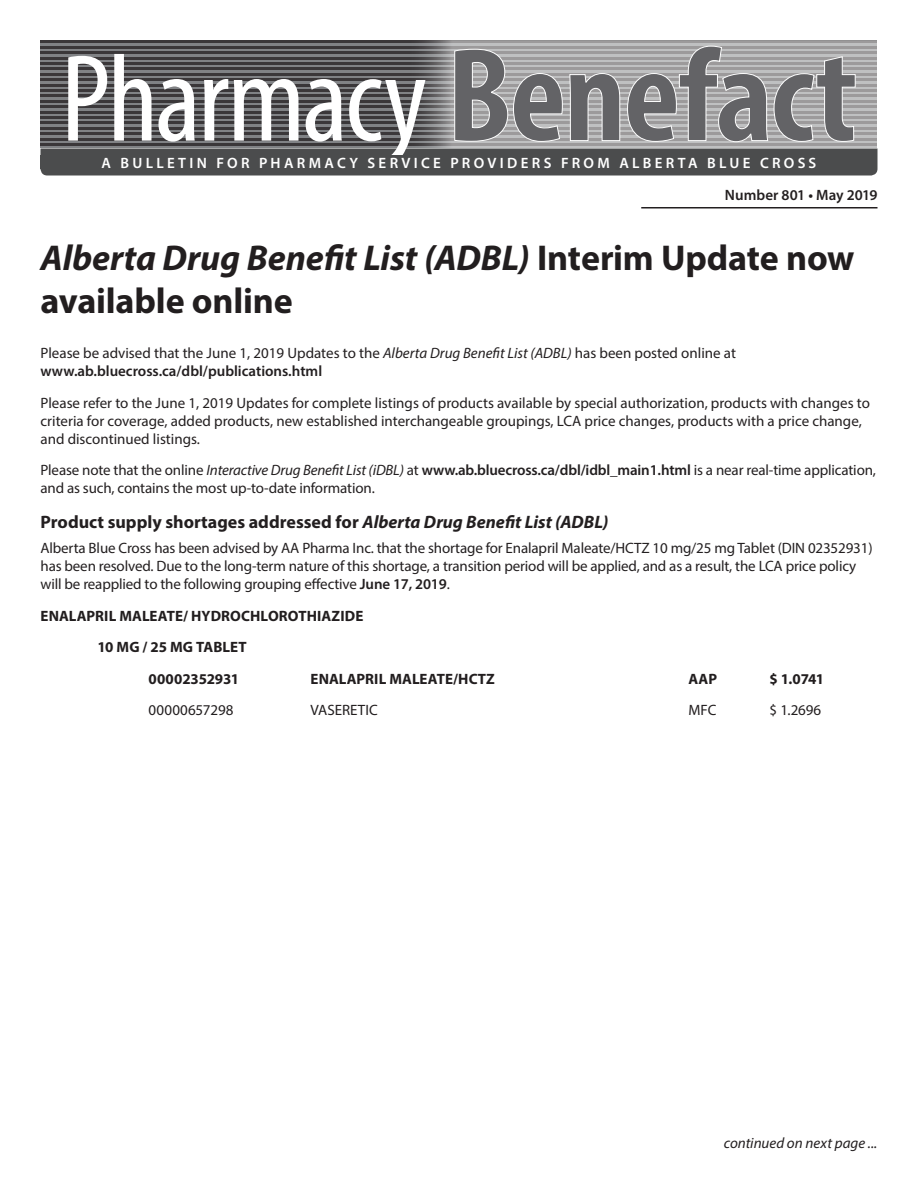
<style>
.page{position:relative;width:918px;height:1188px;background:#fff}
.page>*{position:absolute;margin:0;border:0;box-sizing:border-box;transform-origin:0 0}
.t1{font:700 36px/43.2px "Myriad Pro";letter-spacing:-.005em;color:#221e1f}
.Subhead_H2{font:700 18px "Myriad Pro";color:#231f20}
.t2{font:15px/18px "Myriad Pro";letter-spacing:-.01em;color:#231f20}
.t3{font:600 15px "Myriad Pro";letter-spacing:.225em;color:#fff}
.Table_Title_H1{font:700 15px "Myriad Pro";letter-spacing:.005em;color:#221e1f}
.Table_row_Bold{font:700 15px "Myriad Pro";letter-spacing:-.005em;color:#221e1f}
.Table_row{font:15px "Myriad Pro";letter-spacing:.005em;color:#221e1f}
.t4{font:italic 15px "Myriad Pro";color:#231f20}
.t5{font:600 15px "Myriad Pro";color:#231f20}
.s1{font-style:italic}
.s2{font-weight:600}
</style>
<div class="page">
<hr style="left:40px;top:40px;width:838px;height:3px;background:#231f20">
<svg style="left:405px;top:40px;width:473px;height:5px;background:#a2a2a3"></svg>
<svg style="left:40px;top:45px;width:838px;height:131px;background:#858486"></svg>
<div style="left:40px;top:155px;width:838px;height:13px;background:#4b4c4d"></div>
<hr style="left:641px;top:207px;width:237px;height:1px;background:#231f20">
<p class="t3" style="left:102px;top:153px;width:716px">A BULLETIN FOR PHARMACY SERVICE PROVIDERS FROM ALBERTA BLUE CROSS</p>
<p class="t5" style="left:725px;top:186px;width:154px">Number 801 • May 2019</p>
<p class="t1" style="left:40px;top:235px;width:816px"><span class="s1">Alberta Drug Benefit List (ADBL)</span> Interim Update now available online</p>
<p class="t2" style="left:40px;top:344px;width:697px">Please be advised that the June 1, 2019 Updates to the <span class="s1">Alberta Drug Benefit List (ADBL)</span> has been posted online at <span class="s2">www.ab.bluecross.ca/dbl/publications.html</span></p>
<p class="t2" style="left:40px;top:393px;width:831px">Please refer to the June 1, 2019 Updates for complete listings of products available by special authorization, products with changes to criteria for coverage, added products, new established interchangeable groupings, LCA price changes, products with a price change, and discontinued listings.</p>
<p class="t2" style="left:40px;top:461px;width:837px">Please note that the online <span class="s1">Interactive Drug Benefit List (iDBL)</span> at <span class="s2">www.ab.bluecross.ca/dbl/idbl_main1.html</span> is a near real-time application, and as such, contains the most up-to-date information.</p>
<p class="Subhead_H2" style="left:40px;top:510px;width:569px">Product supply shortages addressed for <span class="s1">Alberta Drug Benefit List (ADBL)</span></p>
<p class="t2" style="left:40px;top:539px;width:834px">Alberta Blue Cross has been advised by AA Pharma Inc. that the shortage for Enalapril Maleate/HCTZ 10 mg/25 mg Tablet (DIN 02352931) has been resolved. Due to the long-term nature of this shortage, a transition period will be applied, and as a result, the LCA price policy will be reapplied to the following grouping effective <span class="s2">June 17, 2019</span>.</p>
<p class="Table_Title_H1" style="left:40px;top:606px;width:324px">ENALAPRIL MALEATE/ HYDROCHLOROTHIAZIDE</p>
<p class="Table_Title_H1" style="left:98px;top:637px;width:151px">10 MG / 25 MG TABLET</p>
<p class="Table_row_Bold" style="left:148px;top:669px;width:92px">00002352931</p>
<p class="Table_row_Bold" style="left:310px;top:669px;width:186px">ENALAPRIL MALEATE/HCTZ</p>
<p class="Table_row_Bold" style="left:688px;top:669px;width:30px">AAP</p>
<p class="Table_row_Bold" style="left:770px;top:669px;width:56px">$ 1.0741</p>
<p class="Table_row" style="left:148px;top:701px;width:86px">00000657298</p>
<p class="Table_row" style="left:310px;top:701px;width:69px">VASERETIC</p>
<p class="Table_row" style="left:688px;top:701px;width:29px">MFC</p>
<p class="Table_row" style="left:770px;top:701px;width:53px">$ 1.2696</p>
<p class="t4" style="left:724px;top:1133px;width:155px">continued on next page ...</p>
</div>
